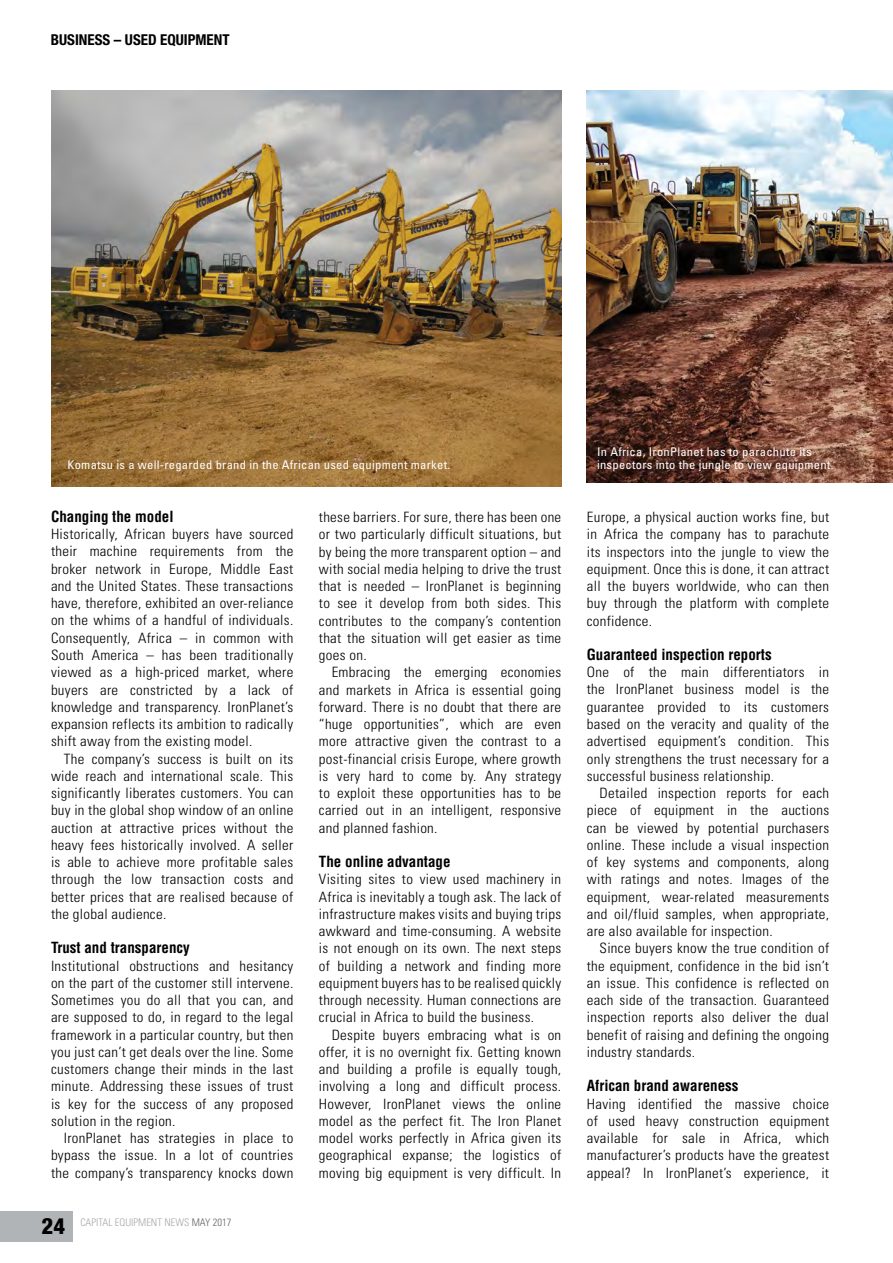
<style>
.page{position:relative;width:893px;height:1263px;background:#fff}
.page>*{position:absolute;margin:0;border:0;box-sizing:border-box;transform-origin:0 0}
.t1{font:800 condensed 22.5px "Helvetica Neue LT Std";color:#000}
.t2{font:700 condensed 15px "Helvetica LT Std";color:#000}
.t3{font:700 condensed 15px "Helvetica Neue LT Std";color:#000}
.t4{font:300 condensed 14.25px/17.2px "Univers LT Std";letter-spacing:.02em;color:#000;text-align:justify;scale:1.05 1}
.t5{font:condensed 12px/13.5px "Univers LT Std";letter-spacing:.02em;color:#fff;scale:1.05 1}
.t6{font:300 condensed 10.5px "Univers";color:#a7a9ac}
.s1{color:#636466}
</style>
<div class="page">
<div style="left:0;top:1211px;width:72px;height:31px;background:#b1b4b6"></div>
<img style="left:51px;top:91px;width:510px;height:395px">
<img style="left:587px;top:91px;width:306px;height:392px">
<p class="t3" style="left:51px;top:31px;width:180px">BUSINESS – USED EQUIPMENT</p>
<p class="t5" style="left:68px;top:458px;width:366px">Komatsu is a well-regarded brand in the African used equipment market.</p>
<p class="t2" style="left:51px;top:507px;width:124px">Changing the model</p>
<p class="t4" style="left:51px;top:525px;width:232px">Historically, African buyers have sourced their machine requirements from the broker network in Europe, Middle East and the United States. These transactions have, therefore, exhibited an over-reliance on the whims of a handful of individuals.<br>Consequently, Africa – in common with South America – has been traditionally viewed as a high-priced market, where buyers are constricted by a lack of knowledge and transparency. IronPlanet’s expansion reflects its ambition to radically shift away from the existing model.</p>
<p class="t4" style="left:51px;top:750px;width:232px;text-indent:13px">The company’s success is built on its wide reach and international scale. This significantly liberates customers. You can buy in the global shop window of an online auction at attractive prices without the heavy fees historically involved. A seller is able to achieve more profitable sales through the low transaction costs and better prices that are realised because of the global audience.</p>
<p class="t2" style="left:51px;top:938px;width:140px">Trust and transparency</p>
<p class="t4" style="left:51px;top:957px;width:232px">Institutional obstructions and hesitancy on the part of the customer still intervene.<br>Sometimes you do all that you can, and are supposed to do, in regard to the legal framework in a particular country, but then you just can’t get deals over the line. Some customers change their minds in the last minute. Addressing these issues of trust is key for the success of any proposed solution in the region.</p>
<p class="t4" style="left:51px;top:1129px;width:232px;text-indent:13px">IronPlanet has strategies in place to bypass the issue. In a lot of countries the company’s transparency knocks down</p>
<h1 class="t1" style="left:42px;top:1212px;width:25px">24</h1>
<p class="t6" style="left:80px;top:1216px;width:153px">CAPITAL EQUIPMENT NEWS <span class="s1">MAY 2017</span></p>
<p class="t4" style="left:319px;top:508px;width:232px">these barriers. For sure, there has been one or two particularly difficult situations, but by being the more transparent option – and with social media helping to drive the trust that is needed – IronPlanet is beginning to see it develop from both sides. This contributes to the company’s contention that the situation will get easier as time goes on.</p>
<p class="t4" style="left:319px;top:664px;width:232px;text-indent:13px">Embracing the emerging economies and markets in Africa is essential going forward. There is no doubt that there are “huge opportunities”, which are even more attractive given the contrast to a post-financial crisis Europe, where growth is very hard to come by. Any strategy to exploit these opportunities has to be carried out in an intelligent, responsive and planned fashion.</p>
<p class="t2" style="left:319px;top:852px;width:133px">The online advantage</p>
<p class="t4" style="left:319px;top:870px;width:232px">Visiting sites to view used machinery in Africa is inevitably a tough ask. The lack of infrastructure makes visits and buying trips awkward and time-consuming. A website is not enough on its own. The next steps of building a network and finding more equipment buyers has to be realised quickly through necessity. Human connections are crucial in Africa to build the business.</p>
<p class="t4" style="left:319px;top:1026px;width:232px;text-indent:13px">Despite buyers embracing what is on offer, it is no overnight fix. Getting known and building a profile is equally tough, involving a long and difficult process.<br>However, IronPlanet views the online model as the perfect fit. The Iron Planet model works perfectly in Africa given its geographical expanse; the logistics of moving big equipment is very difficult. In</p>
<p class="t5" style="left:597px;top:445px;width:227px">In Africa, IronPlanet has to parachute its inspectors into the jungle to view equipment.</p>
<p class="t4" style="left:587px;top:508px;width:232px">Europe, a physical auction works fine, but in Africa the company has to parachute its inspectors into the jungle to view the equipment. Once this is done, it can attract all the buyers worldwide, who can then buy through the platform with complete confidence.</p>
<p class="t2" style="left:587px;top:645px;width:186px">Guaranteed inspection reports</p>
<p class="t4" style="left:587px;top:663px;width:232px">One of the main differentiators in the IronPlanet business model is the guarantee provided to its customers based on the veracity and quality of the advertised equipment’s condition. This only strengthens the trust necessary for a successful business relationship.</p>
<p class="t4" style="left:587px;top:784px;width:232px;text-indent:13px">Detailed inspection reports for each piece of equipment in the auctions can be viewed by potential purchasers online. These include a visual inspection of key systems and components, along with ratings and notes. Images of the equipment, wear-related measurements and oil/fluid samples, when appropriate, are also available for inspection.</p>
<p class="t4" style="left:587px;top:940px;width:232px;text-indent:13px">Since buyers know the true condition of the equipment, confidence in the bid isn’t an issue. This confidence is reflected on each side of the transaction. Guaranteed inspection reports also deliver the dual benefit of raising and defining the ongoing industry standards.</p>
<p class="t2" style="left:587px;top:1076px;width:153px">African brand awareness</p>
<p class="t4" style="left:587px;top:1095px;width:232px">Having identified the massive choice of used heavy construction equipment available for sale in Africa, which manufacturer’s products have the greatest appeal? In IronPlanet’s experience, it</p>
</div>
